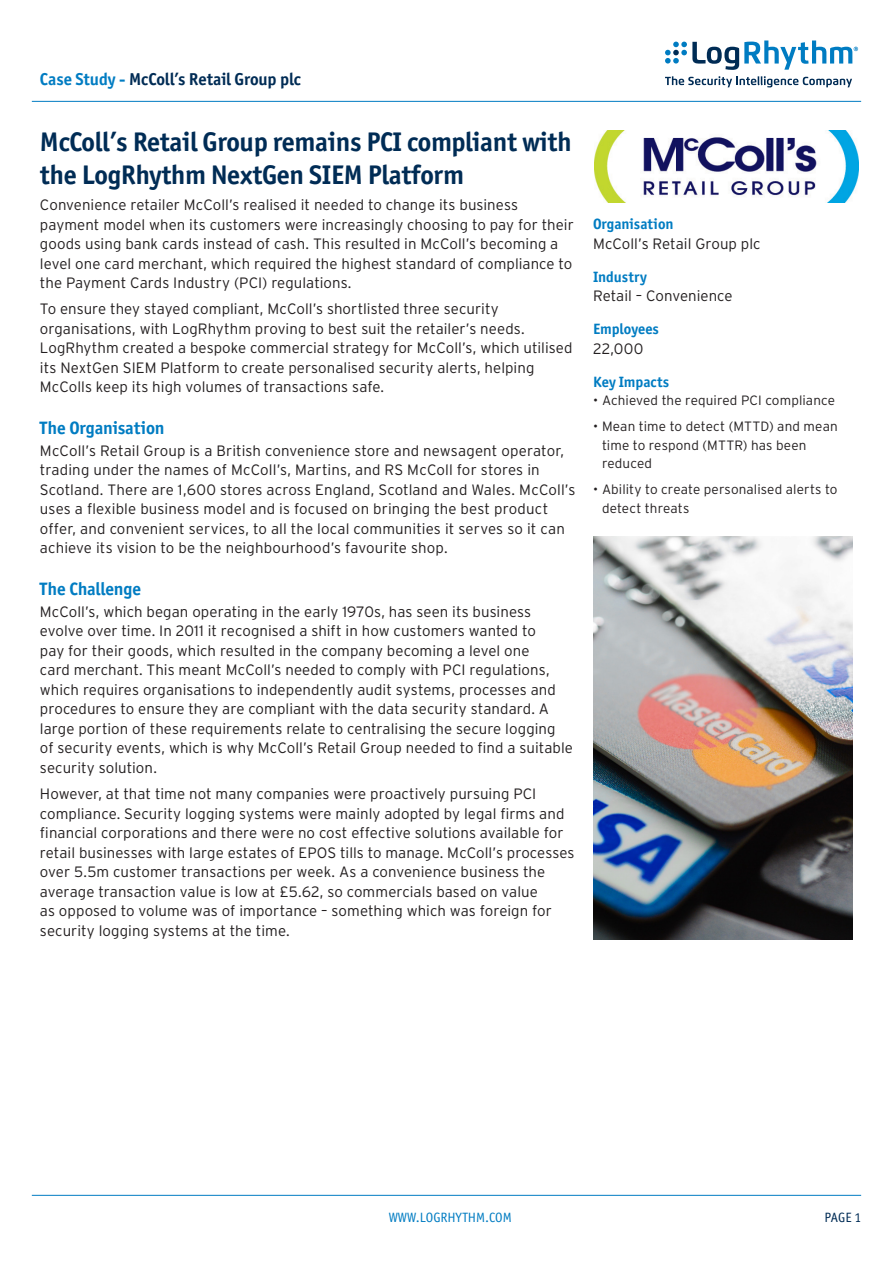
<style>
.page{position:relative;width:893px;height:1263px;background:#fff}
.page>*{position:absolute;margin:0;border:0;box-sizing:border-box;transform-origin:0 0}
.Body{font:700 27px/32.8px "Officina Sans ITC Std";letter-spacing:-.01em;color:#002c55}
.Header_2{font:700 18px "Officina Sans ITC Std";letter-spacing:-.005em;color:#007cc2}
.t1{font:700 17.25px "Officina Sans ITC Std";letter-spacing:-.005em;color:#002c55}
.Body-2{font:300 15px/19.5px "Interstate";letter-spacing:.005em;color:#231f20}
.Small_Column_Header{font:300 15px/19.5px "Interstate";letter-spacing:.005em;color:#231f20}
.Small_Column_Header-2{font:700 15px "Officina Sans ITC Std";letter-spacing:.005em;color:#007cc2}
.t2{font:300 13.5px/18.8px "Interstate";letter-spacing:.01em;color:#231f20}
.t3{font:13.5px "Officina Sans ITC Std";color:#007cc2}
.t4{font:13.5px "Officina Sans ITC Std";color:#002c55}
.s1{color:#007cc2}
.s2{font-family:"Officina Sans ITC Std";font-weight:700;color:#007cc2}
</style>
<div class="page">
<hr style="left:32px;top:1195px;width:829px;height:1px;background:#007cc2">
<hr style="left:32px;top:101px;width:829px;height:1px;background:#007cc2">
<svg style="left:665px;top:76px;width:187px;height:11px"></svg>
<svg style="left:665px;top:41px;width:193px;height:29px"></svg>
<img style="left:594px;top:537px;width:258px;height:403px">
<img style="left:594px;top:131px;width:264px;height:72px">
<p class="t1" style="left:40px;top:68px;width:262px"><span class="s1">Case Study -</span> McColl’s Retail Group plc</p>
<p class="Body" style="left:40px;top:125px;width:533px">McColl’s Retail Group remains PCI compliant with the LogRhythm NextGen SIEM Platform</p>
<p class="Body-2" style="left:40px;top:195px;width:535px">Convenience retailer McColl’s realised it needed to change its business payment model when its customers were increasingly choosing to pay for their goods using bank cards instead of cash. This resulted in McColl’s becoming a level one card merchant, which required the highest standard of compliance to the Payment Cards Industry (PCI) regulations.</p>
<p class="Body-2" style="left:40px;top:299px;width:534px">To ensure they stayed compliant, McColl’s shortlisted three security organisations, with LogRhythm proving to best suit the retailer’s needs.<br>LogRhythm created a bespoke commercial strategy for McColl’s, which utilised its NextGen SIEM Platform to create personalised security alerts, helping McColls keep its high volumes of transactions safe.</p>
<p class="Header_2" style="left:40px;top:416px;width:126px">The Organisation</p>
<p class="Body-2" style="left:40px;top:441px;width:537px">McColl’s Retail Group is a British convenience store and newsagent operator, trading under the names of McColl’s, Martins, and RS McColl for stores in Scotland. There are 1,600 stores across England, Scotland and Wales. McColl’s uses a flexible business model and is focused on bringing the best product offer, and convenient services, to all the local communities it serves so it can achieve its vision to be the neighbourhood’s favourite shop.</p>
<p class="Header_2" style="left:40px;top:577px;width:103px">The Challenge</p>
<p class="Body-2" style="left:40px;top:602px;width:535px">McColl’s, which began operating in the early 1970s, has seen its business evolve over time. In 2011 it recognised a shift in how customers wanted to<br>pay for their goods, which resulted in the company becoming a level one<br>card merchant. This meant McColl’s needed to comply with PCI regulations, which requires organisations to independently audit systems, processes and procedures to ensure they are compliant with the data security standard. A large portion of these requirements relate to centralising the secure logging of security events, which is why McColl’s Retail Group needed to find a suitable security solution.</p>
<p class="Body-2" style="left:40px;top:784px;width:536px">However, at that time not many companies were proactively pursuing PCI compliance. Security logging systems were mainly adopted by legal firms and financial corporations and there were no cost effective solutions available for retail businesses with large estates of EPOS tills to manage. McColl’s processes over 5.5m customer transactions per week. As a convenience business the average transaction value is low at £5.62, so commercials based on value<br>as opposed to volume was of importance – something which was foreign for security logging systems at the time.</p>
<p class="Small_Column_Header" style="left:593px;top:214px;width:169px"><span class="s2">Organisation<br></span>McColl’s Retail Group plc</p>
<p class="Small_Column_Header-2" style="left:593px;top:267px;width:55px">Industry</p>
<p class="Body-2" style="left:593px;top:286px;width:141px">Retail – Convenience</p>
<p class="Small_Column_Header-2" style="left:593px;top:320px;width:68px">Employees</p>
<p class="Body-2" style="left:593px;top:339px;width:52px">22,000</p>
<p class="Small_Column_Header-2" style="left:593px;top:372px;width:78px">Key Impacts</p>
<p class="t2" style="left:593px;top:391px;width:244px">• Achieved the required PCI compliance</p>
<p class="t2" style="left:602px;top:417px;width:237px;text-indent:-9px">• Mean time to detect (MTTD) and mean time to respond (MTTR) has been reduced</p>
<p class="t2" style="left:602px;top:480px;width:237px;text-indent:-9px">• Ability to create personalised alerts to detect threats</p>
<p class="t3" style="left:389px;top:1210px;width:125px">WWW.LOGRHYTHM.COM</p>
<p class="t4" style="left:825px;top:1210px;width:38px">PAGE 1</p>
</div>
